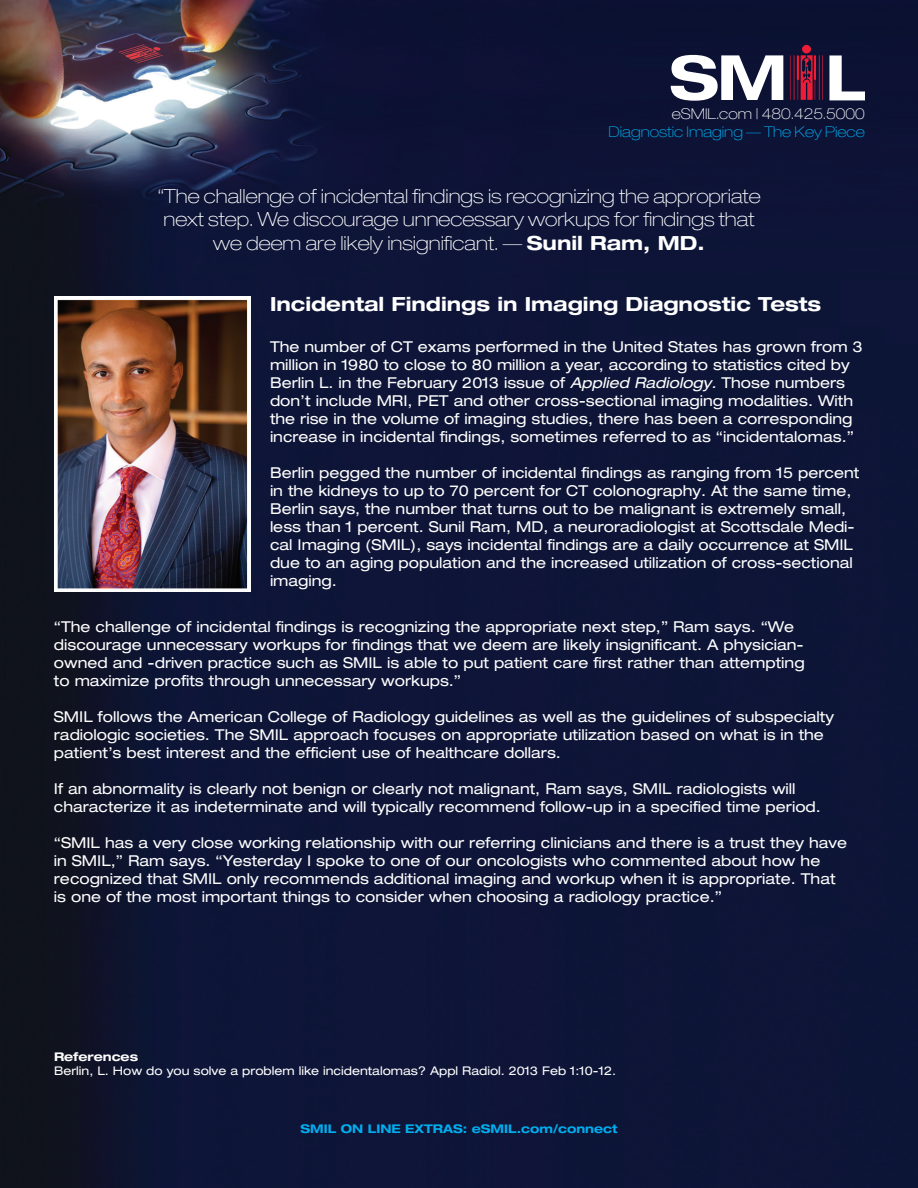
<style>
.page{position:relative;width:918px;height:1188px;background:#fff}
.page>*{position:absolute;margin:0;border:0;box-sizing:border-box;transform-origin:0 0}
.t1{font:100 expanded 19.5px/23.4px "Helvetica Neue LT Pro";color:#fff;text-align:center}
.t2{font:700 expanded 19.5px "Helvetica Neue LT Pro";color:#fff}
.t3{font:expanded 15px/18px "Helvetica Neue LT Pro";color:#fff}
.t4{font:100 expanded 14.85px "Helvetica Neue LT Pro";color:#00aeef}
.t5{font:100 expanded 14.85px "Helvetica Neue LT Pro";color:#fff}
.t6{font:expanded 12px "Helvetica Neue LT Pro";color:#fff}
.t7{font:700 expanded 12px "Helvetica Neue LT Pro";color:#00aeef}
.t8{font:700 expanded 12px "Helvetica Neue LT Pro";color:#fff}
.s1{font-weight:700}
.s2{font-style:italic}
</style>
<div class="page">
<img style="left:0;top:0;width:918px;height:1188px">
<img style="left:54px;top:297px;width:196px;height:295px">
<svg style="left:790px;top:55px;width:1px;height:45px"></svg>
<svg style="left:822px;top:55px;width:1px;height:45px"></svg>
<hr style="left:819px;top:55px;width:1px;height:45px;background:#ed1d37">
<hr style="left:794px;top:55px;width:1px;height:45px;background:#ed1d37">
<hr style="left:797px;top:55px;width:2px;height:25px;background:#ed1d37">
<div style="left:802px;top:45px;width:9px;height:8px;background:#ed1d37;border-radius:50%"></div>
<svg style="left:798px;top:55px;width:18px;height:45px"></svg>
<svg style="left:671px;top:55px;width:112px;height:46px"></svg>
<svg style="left:829px;top:55px;width:36px;height:45px"></svg>
<p class="t5" style="left:672px;top:105px;width:195px">eSMIL.com | 480.425.5000</p>
<p class="t4" style="left:609px;top:122px;width:258px">Diagnostic Imaging — The Key Piece</p>
<h1 class="t1" style="left:157px;top:184px;width:605px">“The challenge of incidental findings is recognizing the appropriate next step. We discourage unnecessary workups for findings that we deem are likely insignificant. — <span class="s1">Sunil Ram, MD.</span></h1>
<h1 class="t2" style="left:270px;top:291px;width:553px">Incidental Findings in Imaging Diagnostic Tests</h1>
<p class="t3" style="left:270px;top:338px;width:594px">The number of CT exams performed in the United States has grown from 3 million in 1980 to close to 80 million a year, according to statistics cited by Berlin L. in the February 2013 issue of <span class="s2">Applied Radiology.</span> Those numbers don’t include MRI, PET and other cross-sectional imaging modalities. With the rise in the volume of imaging studies, there has been a corresponding increase in incidental findings, sometimes referred to as “incidentalomas.”</p>
<p class="t3" style="left:270px;top:464px;width:591px">Berlin pegged the number of incidental findings as ranging from 15 percent in the kidneys to up to 70 percent for CT colonography. At the same time, Berlin says, the number that turns out to be malignant is extremely small, less than 1 percent. Sunil Ram, MD, a neuroradiologist at Scottsdale Medi&shy;cal Imaging (SMIL), says incidental findings are a daily occurrence at SMIL due to an aging population and the increased utilization of cross-sectional imaging.</p>
<p class="t3" style="left:54px;top:617px;width:752px">“The challenge of incidental findings is recognizing the appropriate next step,” Ram says. “We discourage unnecessary workups for findings that we deem are likely insignificant. A physician&shy;owned and -driven practice such as SMIL is able to put patient care first rather than attempting to maximize profits through unnecessary workups.”</p>
<p class="t3" style="left:54px;top:707px;width:782px">SMIL follows the American College of Radiology guidelines as well as the guidelines of subspecialty radiologic societies. The SMIL approach focuses on appropriate utilization based on what is in the patient’s best interest and the efficient use of healthcare dollars.</p>
<p class="t3" style="left:54px;top:779px;width:768px">If an abnormality is clearly not benign or clearly not malignant, Ram says, SMIL radiologists will characterize it as indeterminate and will typically recommend follow-up in a specified time period.</p>
<p class="t3" style="left:54px;top:833px;width:795px">“SMIL has a very close working relationship with our referring clinicians and there is a trust they have in SMIL,” Ram says. “Yesterday I spoke to one of our oncologists who commented about how he recognized that SMIL only recommends additional imaging and workup when it is appropriate. That is one of the most important things to consider when choosing a radiology practice.”</p>
<p class="t8" style="left:54px;top:1049px;width:86px">References</p>
<p class="t6" style="left:54px;top:1063px;width:564px">Berlin, L. How do you solve a problem like incidentalomas? Appl Radiol. 2013 Feb 1:10-12.</p>
<p class="t7" style="left:301px;top:1121px;width:318px">SMIL ON LINE EXTRAS: eSMIL.com/connect</p>
</div>
